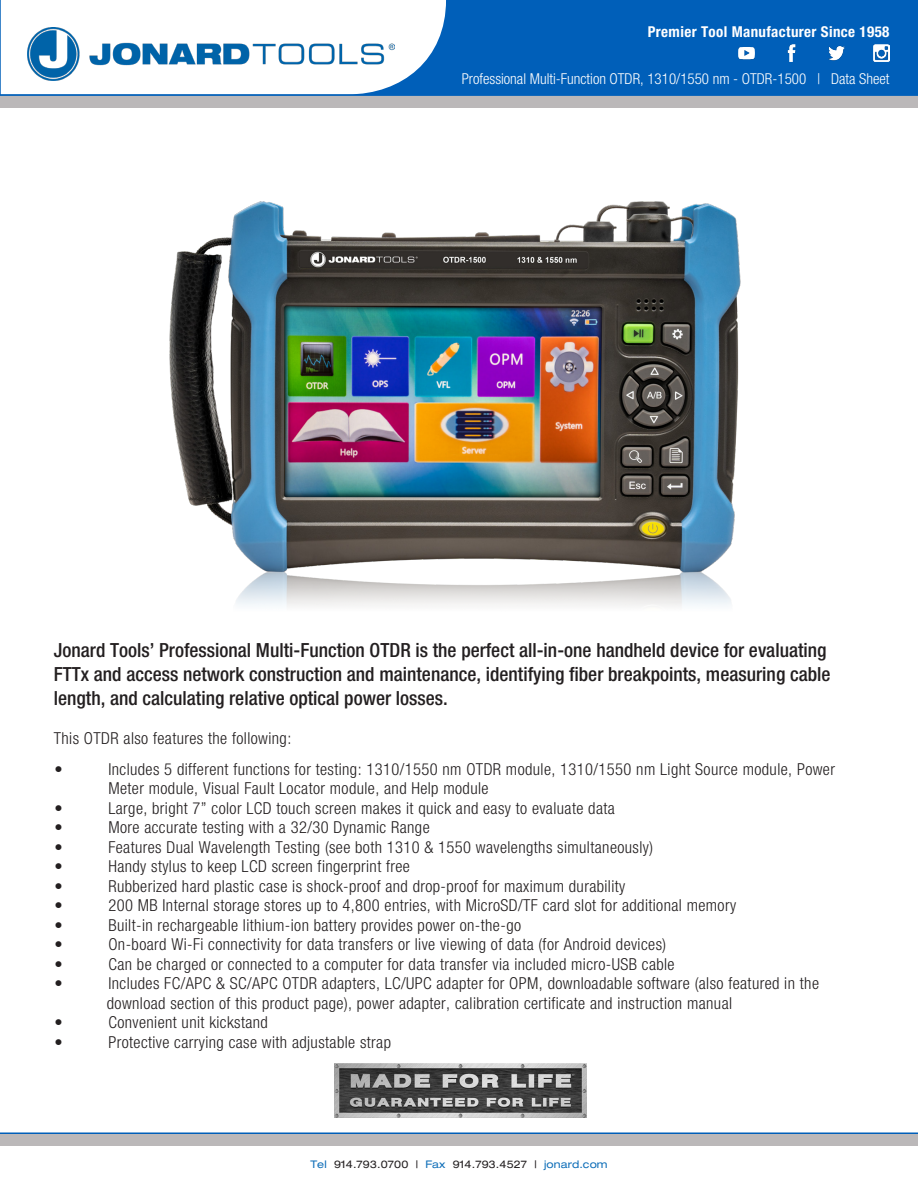
<style>
.page{position:relative;width:918px;height:1188px;background:#fff}
.page>*{position:absolute;margin:0;border:0;box-sizing:border-box;transform-origin:0 0}
.t1{font:500 condensed 19.5px/24px "Helvetica Neue LT Std";color:#231f20}
.t2{font:300 condensed 16.5px/19.5px "Helvetica Neue";letter-spacing:.025em;color:#231f20}
.t3{font:300 condensed 15px "Helvetica Neue";color:#fff}
.t4{font:700 condensed 15px "Helvetica Neue";letter-spacing:.025em;color:#fff}
.t5{font:expanded 10.5px "Helvetica Neue";letter-spacing:.01em;color:#231f20}
.s1{color:#0e6eb8}
</style>
<div class="page">
<div style="left:1px;top:0;width:917px;height:108px;background:#005fb9"></div>
<div style="left:0;top:95px;width:918px;height:13px;background:#bbb8b9"></div>
<div style="left:0;top:1134px;width:918px;height:12px;background:#bbb8b9"></div>
<img style="left:334px;top:1064px;width:253px;height:54px">
<hr style="left:0;top:1132px;width:918px;height:2px;background:#005fb9">
<svg style="left:1px;top:0;width:445px;height:94px;background:#ebf2f9"></svg>
<img style="left:27px;top:28px;width:368px;height:52px">
<hr style="left:0;top:94px;width:918px;height:2px;background:#005fb9">
<img style="left:738px;top:44px;width:152px;height:17px">
<img style="left:169px;top:201px;width:572px;height:406px">
<p class="t4" style="left:648px;top:23px;width:243px">Premier Tool Manufacturer Since 1958</p>
<p class="t3" style="left:462px;top:70px;width:429px">Professional Multi-Function OTDR, 1310/1550 nm - OTDR-1500 | Data Sheet</p>
<p class="t1" style="left:54px;top:638px;width:778px">Jonard Tools’ Professional Multi-Function OTDR is the perfect all-in-one handheld device for evaluating<br>FTTx and access network construction and maintenance, identifying fiber breakpoints, measuring cable length, and calculating relative optical power losses.</p>
<p class="t2" style="left:54px;top:729px;width:239px">This OTDR also features the following:</p>
<p class="t2" style="left:54px;top:759px;width:10px">•</p>
<p class="t2" style="left:108px;top:759px;width:728px">Includes 5 different functions for testing: 1310/1550 nm OTDR module, 1310/1550 nm Light Source module, Power<br>Meter module, Visual Fault Locator module, and Help module</p>
<p class="t2" style="left:54px;top:798px;width:10px">•</p>
<p class="t2" style="left:108px;top:798px;width:508px">Large, bright 7” color LCD touch screen makes it quick and easy to evaluate data</p>
<p class="t2" style="left:54px;top:817px;width:10px">•</p>
<p class="t2" style="left:108px;top:817px;width:323px">More accurate testing with a 32/30 Dynamic Range</p>
<p class="t2" style="left:54px;top:837px;width:10px">•</p>
<p class="t2" style="left:108px;top:837px;width:546px">Features Dual Wavelength Testing (see both 1310 &amp; 1550 wavelengths simultaneously)</p>
<p class="t2" style="left:54px;top:856px;width:10px">•</p>
<p class="t2" style="left:108px;top:856px;width:303px">Handy stylus to keep LCD screen fingerprint free</p>
<p class="t2" style="left:54px;top:876px;width:10px">•</p>
<p class="t2" style="left:108px;top:876px;width:518px">Rubberized hard plastic case is shock-proof and drop-proof for maximum durability</p>
<p class="t2" style="left:54px;top:895px;width:10px">•</p>
<p class="t2" style="left:108px;top:895px;width:629px">200 MB Internal storage stores up to 4,800 entries, with MicroSD/TF card slot for additional memory</p>
<p class="t2" style="left:54px;top:915px;width:10px">•</p>
<p class="t2" style="left:108px;top:915px;width:414px">Built-in rechargeable lithium-ion battery provides power on-the-go</p>
<p class="t2" style="left:54px;top:934px;width:10px">•</p>
<p class="t2" style="left:108px;top:934px;width:559px">On-board Wi-Fi connectivity for data transfers or live viewing of data (for Android devices)</p>
<p class="t2" style="left:54px;top:954px;width:10px">•</p>
<p class="t2" style="left:108px;top:954px;width:568px">Can be charged or connected to a computer for data transfer via included micro-USB cable</p>
<p class="t2" style="left:54px;top:973px;width:10px">•</p>
<p class="t2" style="left:107px;top:973px;width:714px">Includes FC/APC &amp; SC/APC OTDR adapters, LC/UPC adapter for OPM, downloadable software (also featured in the download section of this product page), power adapter, calibration certificate and instruction manual</p>
<p class="t2" style="left:54px;top:1012px;width:10px">•</p>
<p class="t2" style="left:108px;top:1012px;width:161px">Convenient unit kickstand</p>
<p class="t2" style="left:54px;top:1032px;width:10px">•</p>
<p class="t2" style="left:108px;top:1032px;width:284px">Protective carrying case with adjustable strap</p>
<p class="t5" style="left:310px;top:1158px;width:299px"><span class="s1">Tel</span> 914.793.0700 | <span class="s1">Fax</span> 914.793.4527 | <span class="s1">jonard.com</span></p>
</div>
